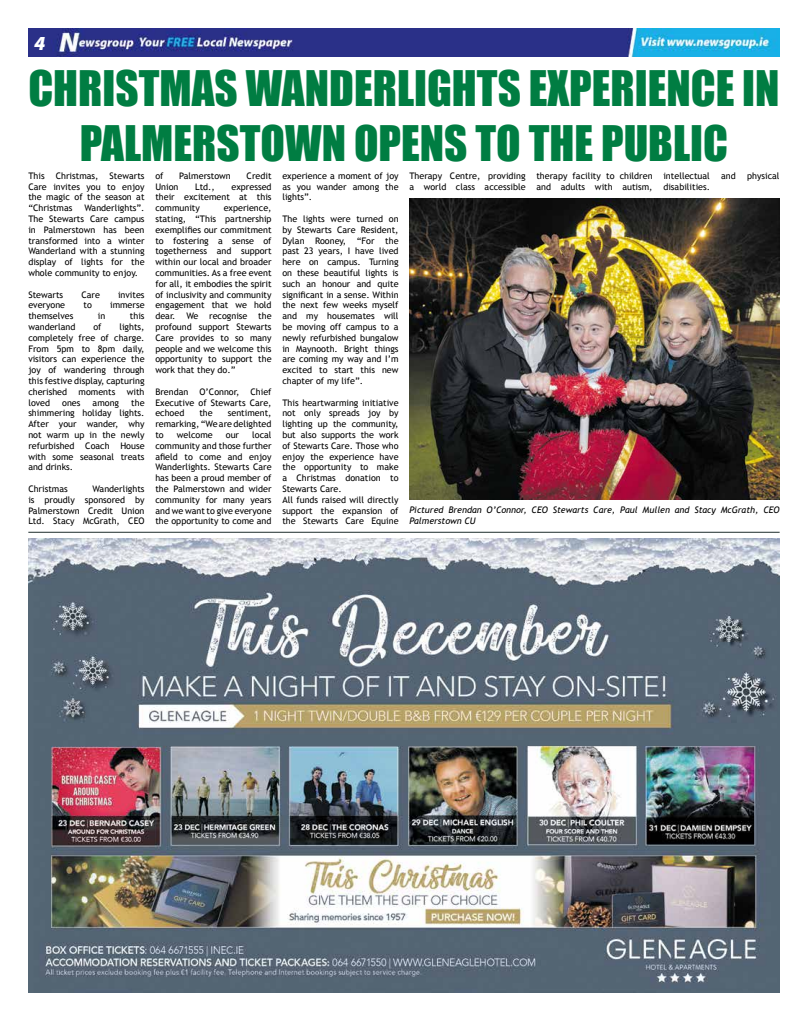
<style>
.page{position:relative;width:808px;height:1021px;background:#fff}
.page>*{position:absolute;margin:0;border:0;box-sizing:border-box;transform-origin:0 0}
.t1{font:45px/54px "Impact";color:#007d42;text-align:center}
.t2{font:italic 900 20px "Myriad Pro";color:#fff}
.t3{font:9px/10.8px "Trebuchet MS";color:#000;text-align:justify}
.t4{font:italic 9px/10.8px "Trebuchet MS";color:#000}
</style>
<div class="page">
<img style="left:28px;top:28px;width:752px;height:29px">
<hr style="left:28px;top:531px;width:752px;height:1px;background:#1d2d2c">
<img style="left:28px;top:539px;width:752px;height:453px">
<img style="left:409px;top:198px;width:371px;height:301px">
<h2 class="t2" style="left:34px;top:30px;width:13px">4</h2>
<h1 class="t1" style="left:28px;top:61px;width:753px">CHRISTMAS WANDERLIGHTS EXPERIENCE IN<br>PALMERSTOWN OPENS TO THE PUBLIC</h1>
<p class="t3" style="left:28px;top:170px;width:118px">This Christmas, Stewarts Care invites you to enjoy the magic of the season at “Christmas</p>
<p class="t3" style="left:409px;top:170px;width:118px">Therapy Centre, providing a world class accessible</p>
<p class="t3" style="left:536px;top:170px;width:118px">therapy facility to children and adults with autism,</p>
<p class="t3" style="left:663px;top:170px;width:48px">intellectual</p>
<p class="t3" style="left:721px;top:170px;width:16px">and</p>
<p class="t3" style="left:747px;top:170px;width:34px">physical</p>
<p class="t3" style="left:155px;top:170px;width:10px">of</p>
<p class="t3" style="left:179px;top:170px;width:53px">Palmerstown</p>
<p class="t3" style="left:247px;top:170px;width:26px">Credit</p>
<p class="t3" style="left:155px;top:181px;width:25px">Union</p>
<p class="t3" style="left:195px;top:181px;width:21px">Ltd.,</p>
<p class="t3" style="left:282px;top:170px;width:118px">experience a moment of joy as you wander among the lights”.</p>
<p class="t3" style="left:282px;top:213px;width:118px">The lights were turned on by Stewarts Care Resident, Dylan Rooney, “For the past 23 years, I have lived here on campus. Turning on these beautiful lights is such an honour and quite significant in a sense. Within the next few weeks myself and my housemates will be moving off campus to a newly refurbished bungalow in Maynooth. Bright things are coming my way and I’m excited to start this new chapter of my life”.</p>
<p class="t3" style="left:282px;top:397px;width:118px;text-align:left">This heartwarming initiative not only spreads joy by lighting up the community, but also supports the work of Stewarts Care. Those who enjoy the experience have the opportunity to make a Christmas donation to<br>Stewarts Care.<br>All funds raised will directly support the expansion of the Stewarts Care Equine</p>
<p class="t3" style="left:663px;top:181px;width:48px">disabilities.</p>
<p class="t3" style="left:155px;top:181px;width:118px;text-indent:76px">expressed their excitement at this community</p>
<p class="t3" style="left:28px;top:203px;width:118px;text-indent:56px">Wanderlights”.<br>The Stewarts Care campus in Palmerstown has been transformed into a winter Wanderland with a stunning display of lights for the whole community to enjoy.</p>
<p class="t3" style="left:28px;top:289px;width:36px">Stewarts</p>
<p class="t3" style="left:81px;top:289px;width:20px">Care</p>
<p class="t3" style="left:118px;top:289px;width:28px">invites</p>
<p class="t3" style="left:28px;top:300px;width:38px">everyone</p>
<p class="t3" style="left:83px;top:300px;width:10px">to</p>
<p class="t3" style="left:110px;top:300px;width:36px">immerse</p>
<p class="t3" style="left:28px;top:311px;width:47px">themselves</p>
<p class="t3" style="left:98px;top:311px;width:9px">in</p>
<p class="t3" style="left:130px;top:311px;width:16px">this</p>
<p class="t3" style="left:28px;top:321px;width:49px">wanderland</p>
<p class="t3" style="left:93px;top:321px;width:10px">of</p>
<p class="t3" style="left:155px;top:203px;width:118px;text-indent:68px">experience, stating, “This partnership exemplifies our commitment to fostering a sense of togetherness and support within our local and broader communities. As a free event for all, it embodies the spirit of inclusivity and community engagement that we hold dear. We recognise the profound support Stewarts Care provides to so many people and we welcome this opportunity to support the work that they do.”</p>
<p class="t3" style="left:155px;top:386px;width:118px">Brendan O’Connor, Chief Executive of Stewarts Care, echoed</p>
<p class="t3" style="left:28px;top:321px;width:118px;text-indent:91px">lights, completely free of charge.<br>From 5pm to 8pm daily, visitors can experience the joy of wandering through this festive display, capturing cherished</p>
<p class="t3" style="left:79px;top:386px;width:38px">moments</p>
<p class="t3" style="left:127px;top:386px;width:19px">with</p>
<p class="t3" style="left:28px;top:397px;width:118px;text-indent:103px">the shimmering holiday lights.<br>After your wander, why not warm up in the newly refurbished Coach House with some seasonal treats and drinks.</p>
<p class="t3" style="left:28px;top:483px;width:41px">Christmas</p>
<p class="t3" style="left:28px;top:397px;width:23px">loved</p>
<p class="t3" style="left:62px;top:397px;width:20px">ones</p>
<p class="t3" style="left:93px;top:397px;width:28px">among</p>
<p class="t3" style="left:199px;top:408px;width:15px">the</p>
<p class="t3" style="left:155px;top:408px;width:118px;text-indent:72px">sentiment, remarking, “We are delighted to</p>
<p class="t3" style="left:155px;top:429px;width:118px;text-indent:97px">local community and those further afield to come and enjoy Wanderlights. Stewarts Care has been a proud member of the Palmerstown and wider community for many years and we want to give everyone the opportunity to come and</p>
<p class="t3" style="left:177px;top:429px;width:37px">welcome</p>
<p class="t3" style="left:226px;top:429px;width:15px">our</p>
<p class="t3" style="left:28px;top:483px;width:118px;text-indent:64px">Wanderlights is proudly sponsored by Palmerstown Credit Union Ltd. Stacy McGrath, CEO</p>
<p class="t4" style="left:409px;top:505px;width:372px">Pictured Brendan O’Connor, CEO Stewarts Care, Paul Mullen and Stacy McGrath, CEO<br>Palmerstown CU</p>
</div>
